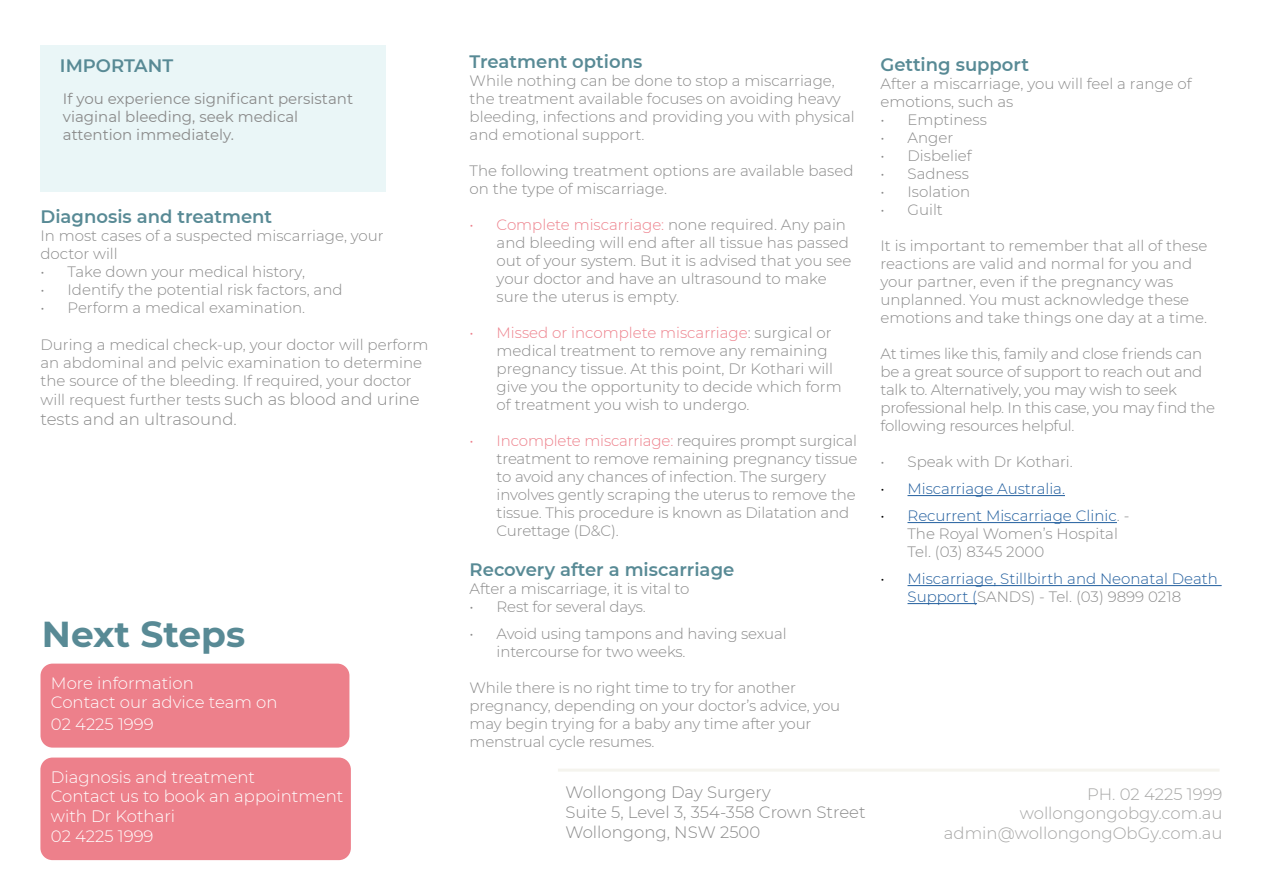
<style>
.page{position:relative;width:1263px;height:893px;background:#fff}
.page>*{position:absolute;margin:0;border:0;box-sizing:border-box;transform-origin:0 0}
.t1{font:700 36px "Montserrat";color:#588a95}
.t2{font:600 18px "Montserrat";color:#588a95}
.t3{font:300 16.5px/19.8px "Montserrat";color:#fff}
.t4{font:300 16.5px/19.8px "Montserrat";color:#8a8a8a}
.t5{font:300 16.5px/19.8px "Montserrat";color:#a6a6a5;text-align:right}
.t6{font:300 15px/18px "Montserrat";color:#8a8a8a}
.t7{font:300 15px/18px "Montserrat";letter-spacing:-.02em;color:#8a8a8a}
.t8{font:300 15px/18px "Montserrat";color:#215e9e}
.t9{font:15px/18px "Montserrat";color:#8a8a8a}
.s1{font-size:16.5px}
.s2{color:#ed808b}
.s3{color:#000}
.s4{color:#215e9e}
.s5{color:#8a8a8a}
</style>
<div class="page">
<div style="left:41px;top:664px;width:308px;height:84px;background:#ed808b;border-radius:12px"></div>
<div style="left:40px;top:758px;width:311px;height:102px;background:#ed808b;border-radius:12px"></div>
<hr style="left:558px;top:769px;width:661px;height:3px;background:#f5f4ee">
<div style="left:40px;top:46px;width:345px;height:146px;background:#eaf6f7"></div>
<hr style="left:907px;top:495px;width:158px;height:1px;background:#215e9e">
<hr style="left:907px;top:522px;width:210px;height:1px;background:#215e9e">
<hr style="left:907px;top:585px;width:315px;height:1px;background:#215e9e">
<hr style="left:907px;top:603px;width:70px;height:1px;background:#215e9e">
<p class="t2" style="left:60px;top:53px;width:115px">IMPORTANT</p>
<p class="t9" style="left:63px;top:89px;width:292px">If you experience significant persistant viaginal bleeding, seek medical attention immediately.</p>
<p class="t2" style="left:40px;top:204px;width:233px">Diagnosis and treatment</p>
<p class="t6" style="left:40px;top:227px;width:345px">In most cases of a suspected miscarriage, your doctor will</p>
<p class="t6" style="left:40px;top:263px;width:266px">• Take down your medical history,</p>
<p class="t6" style="left:40px;top:281px;width:304px">• Identify the potential risk factors, and</p>
<p class="t6" style="left:40px;top:299px;width:266px">• Perform a medical examination.</p>
<p class="t6" style="left:40px;top:335px;width:389px">During a medical check-up, your doctor will perform an abdominal and pelvic examination to determine the source of the bleeding. If required, your doctor</p>
<p class="t6" style="left:40px;top:390px;width:381px">will request further tests <span class="s1">such as blood and urine</span></p>
<p class="t4" style="left:40px;top:409px;width:198px">tests and an ultrasound.</p>
<h1 class="t1" style="left:42px;top:608px;width:205px">Next Steps</h1>
<p class="t3" style="left:51px;top:672px;width:228px">More information<br>Contact our advice team on</p>
<p class="t3" style="left:51px;top:714px;width:104px">02 4225 1999</p>
<p class="t3" style="left:51px;top:766px;width:294px">Diagnosis and treatment<br>Contact us to book an appointment with Dr Kothari<br>02 4225 1999</p>
<p class="t2" style="left:470px;top:49px;width:174px">Treatment options</p>
<p class="t6" style="left:470px;top:72px;width:387px">While nothing can be done to stop a miscarriage, the treatment available focuses on avoiding heavy bleeding, infections and providing you with physical and emotional support.</p>
<p class="t6" style="left:470px;top:162px;width:385px">The following treatment options are available based on the type of miscarriage.</p>
<p class="t6" style="left:497px;top:216px;width:356px;text-indent:-27px"><span class="s2">• Complete miscarriage:</span> none required. Any pain and bleeding will end after all tissue has passed out of your system. But it is advised that you see your doctor and have an ultrasound to make sure the uterus is empty.</p>
<p class="t6" style="left:497px;top:324px;width:347px;text-indent:-27px"><span class="s2">• Missed or incomplete miscarriage</span>: surgical or medical treatment to remove any remaining pregnancy tissue. At this point, Dr Kothari will give you the opportunity to decide which form of treatment you wish to undergo.</p>
<p class="t6" style="left:497px;top:432px;width:362px;text-indent:-27px"><span class="s2">• Incomplete miscarriage:</span> requires prompt surgical treatment to remove remaining pregnancy tissue to avoid any chances of infection. The surgery involves gently scraping the uterus to remove the tissue. This procedure is known as Dilatation and Curettage (D&amp;C).</p>
<p class="t2" style="left:470px;top:557px;width:266px">Recovery after a miscarriage</p>
<p class="t6" style="left:470px;top:579px;width:221px">After a miscarriage, it is vital to</p>
<p class="t6" style="left:470px;top:597px;width:178px">• Rest for several days.</p>
<p class="t6" style="left:497px;top:624px;width:291px;text-indent:-27px">• Avoid using tampons and having sexual intercourse for two weeks.</p>
<p class="t6" style="left:470px;top:678px;width:372px">While there is no right time to try for another pregnancy, depending on your doctor’s advice, you may begin trying for a baby any time after your menstrual cycle resumes.</p>
<p class="t4" style="left:565px;top:782px;width:302px">Wollongong Day Surgery<br>Suite 5, Level 3, 354-358 Crown Street<br>Wollongong, NSW 2500</p>
<p class="t2" style="left:880px;top:52px;width:150px">Getting support</p>
<p class="t6" style="left:880px;top:75px;width:313px">After a miscarriage, you will feel a range of emotions, such as</p>
<p class="t6" style="left:880px;top:111px;width:108px">• Emptiness</p>
<p class="t6" style="left:880px;top:129px;width:74px">• Anger</p>
<p class="t6" style="left:880px;top:147px;width:93px">• Disbelief</p>
<p class="t6" style="left:880px;top:165px;width:90px">• Sadness</p>
<p class="t6" style="left:880px;top:183px;width:91px">• Isolation</p>
<p class="t6" style="left:880px;top:201px;width:64px">• Guilt</p>
<p class="t6" style="left:880px;top:237px;width:328px">It is important to remember that all of these reactions are valid and normal for you and your partner, even if the pregnancy was unplanned. You must acknowledge these emotions and take things one day at a time.</p>
<p class="t7" style="left:880px;top:345px;width:336px">At times like this, family and close friends can be a great source of support to reach out and talk to. Alternatively, you may wish to seek professional help. In this case, you may find the following resources helpful.</p>
<p class="t6" style="left:880px;top:453px;width:194px">• Speak with Dr Kothari.</p>
<p class="t8" style="left:880px;top:480px;width:186px"><span class="s3">•</span> Miscarriage Australia.</p>
<p class="t6" style="left:907px;top:507px;width:223px;text-indent:-27px"><span class="s3">•</span> <span class="s4">Recurrent Miscarriage Clinic</span>. -<br>The Royal Women’s Hospital<br>Tel. (03) 8345 2000</p>
<p class="t8" style="left:907px;top:570px;width:312px;text-indent:-27px"><span class="s3">•</span> Miscarriage, Stillbirth and Neonatal Death<br>Support (<span class="s5">SANDS) - Tel. (03) 9899 0218</span></p>
<p class="t5" style="left:944px;top:783px;width:280px">PH. 02 4225 1999 wollongongobgy.com.au admin@wollongongObGy.com.au</p>
</div>
